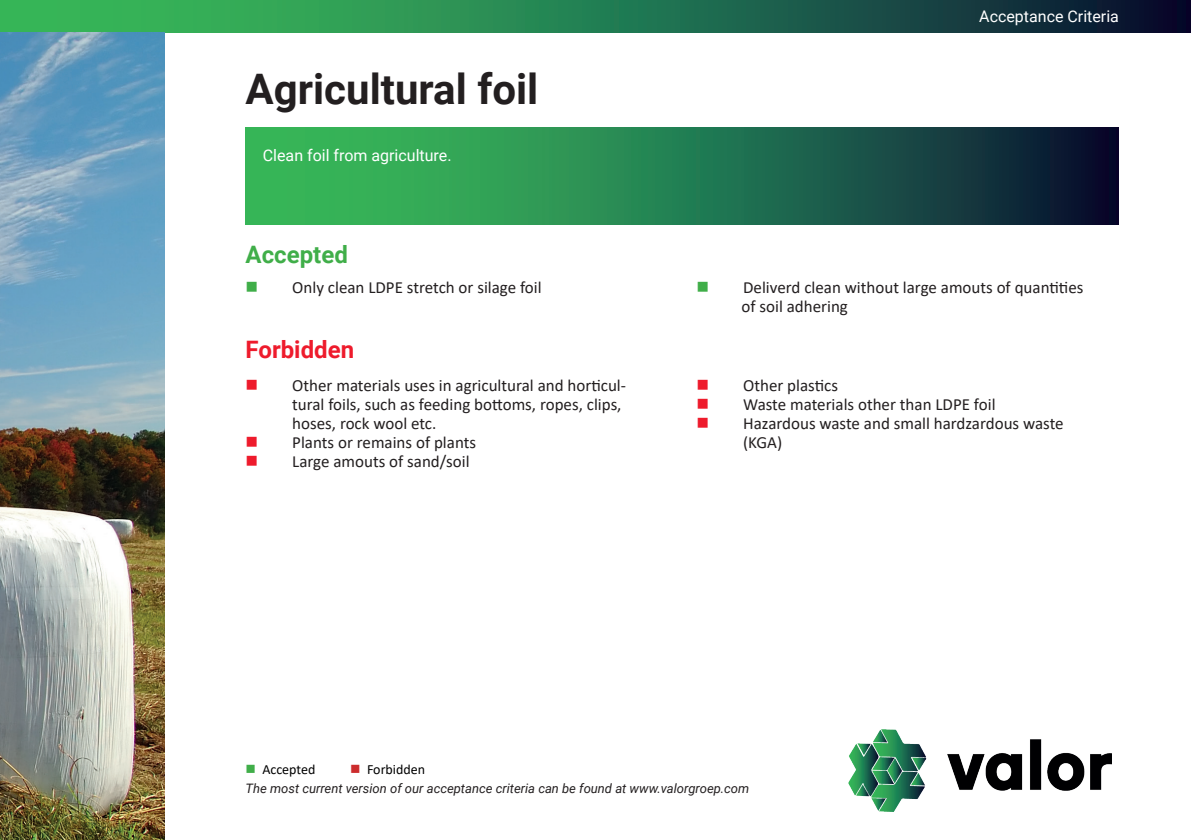
<style>
.page{position:relative;width:1191px;height:840px;background:#fff}
.page>*{position:absolute;margin:0;border:0;box-sizing:border-box;transform-origin:0 0}
.t1{font:700 42px "Roboto";color:#231f20}
.t2{font:700 24px "Roboto";color:#ee1b2c}
.t3{font:700 24px "Roboto";color:#40ae49}
.t4{font:17px/19px "Calibri";color:#231f20}
.t5{font:16px "Roboto";color:#fff}
.t6{font:14px "Calibri";color:#000001}
.t7{font:italic 13px "Roboto";color:#231f20}
.s1{color:#40ae49}
.s2{color:#ee1b2c}
.s3{color:#cc2c2d}
</style>
<div class="page">
<svg style="left:0;top:0;width:1191px;height:33px;background:#23744c"></svg>
<img style="left:848px;top:729px;width:264px;height:82px">
<svg style="left:245px;top:127px;width:874px;height:97px;background:#23744c"></svg>
<img style="left:0;top:33px;width:164px;height:806px">
<h1 class="t1" style="left:245px;top:59px;width:294px">Agricultural foil</h1>
<p class="t5" style="left:263px;top:144px;width:190px">Clean foil from agriculture.</p>
<h2 class="t3" style="left:245px;top:238px;width:104px">Accepted</h2>
<p class="t5" style="left:979px;top:5px;width:141px">Acceptance Criteria</p>
<p class="t4" style="left:245px;top:277px;width:298px"><span class="s1">■</span> Only clean LDPE stretch or silage foil</p>
<p class="t4" style="left:741px;top:277px;width:343px;text-indent:-45px"><span class="s1">■</span> Deliverd clean without large amouts of quantities of soil adhering</p>
<h2 class="t2" style="left:245px;top:332px;width:110px">Forbidden</h2>
<p class="t4" style="left:292px;top:375px;width:335px;text-indent:-47px"><span class="s2">■</span> Other materials uses in agricultural and horticul&shy;tural foils, such as feeding bottoms, ropes, clips, hoses, rock wool etc.</p>
<p class="t4" style="left:245px;top:432px;width:232px"><span class="s2">■</span> Plants or remains of plants</p>
<p class="t4" style="left:245px;top:451px;width:225px"><span class="s2">■</span> Large amouts of sand/soil</p>
<p class="t4" style="left:696px;top:375px;width:143px"><span class="s2">■</span> Other plastics</p>
<p class="t4" style="left:696px;top:394px;width:301px"><span class="s2">■</span> Waste materials other than LDPE foil</p>
<p class="t4" style="left:743px;top:413px;width:322px;text-indent:-47px"><span class="s2">■</span> Hazardous waste and small hardzardous waste (KGA)</p>
<p class="t6" style="left:245px;top:759px;width:71px"><span class="s1">■</span> Accepted</p>
<p class="t6" style="left:350px;top:759px;width:76px"><span class="s3">■</span> Forbidden</p>
<p class="t7" style="left:245px;top:778px;width:505px">The most current version of our acceptance criteria can be found at www.valorgroep.com</p>
</div>
